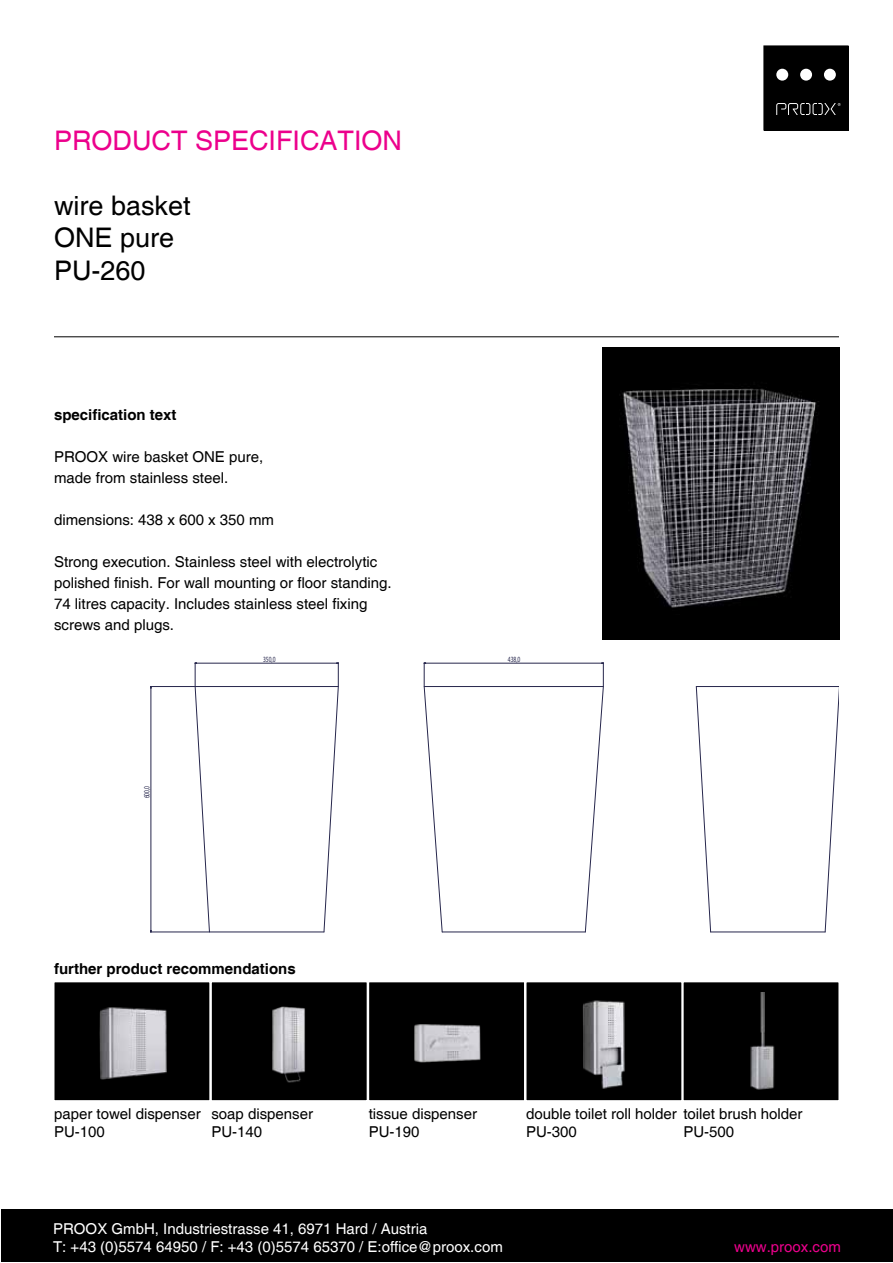
<style>
.page{position:relative;width:893px;height:1263px;background:#fff}
.page>*{position:absolute;margin:0;border:0;box-sizing:border-box;transform-origin:0 0}
.t1{font:27px/32.4px "Helvetica";color:#000}
.t2{font:27px "Helvetica";color:#ec008c}
.t3{font:15px/18px "Helvetica";color:#000}
.t4{font:15px/18px "Helvetica";color:#fff}
.t5{font:700 15px "Helvetica";color:#000}
.t6{font:15px "Helvetica";color:#ec008c}
.t7{font:7.95px "Myriad Pro";color:#26264c;scale:.7 1}
</style>
<div class="page">
<div style="left:211px;top:982px;width:156px;height:119px;background:#000"></div>
<div style="left:211px;top:981px;width:157px;height:120px;border:1px solid #fff"></div>
<div style="left:369px;top:982px;width:155px;height:119px;background:#000"></div>
<div style="left:368px;top:981px;width:157px;height:120px;border:1px solid #fff"></div>
<div style="left:526px;top:982px;width:156px;height:119px;background:#000"></div>
<div style="left:526px;top:981px;width:156px;height:120px;border:1px solid #fff"></div>
<div style="left:683px;top:982px;width:156px;height:119px;background:#000"></div>
<div style="left:683px;top:981px;width:156px;height:120px;border:1px solid #fff"></div>
<img style="left:603px;top:347px;width:236px;height:292px">
<div style="left:1px;top:1210px;width:891px;height:52px;background:#000"></div>
<div style="left:54px;top:982px;width:156px;height:119px;background:#000"></div>
<div style="left:54px;top:981px;width:156px;height:120px;border:1px solid #fff"></div>
<img style="left:272px;top:1006px;width:33px;height:77px">
<img style="left:99px;top:1007px;width:68px;height:73px">
<img style="left:583px;top:1000px;width:42px;height:89px">
<img style="left:750px;top:993px;width:25px;height:97px">
<img style="left:414px;top:1024px;width:67px;height:39px">
<hr style="left:442px;top:932px;width:143px;height:1px;background:#26264c">
<hr style="left:424px;top:686px;width:179px;height:1px;background:#26264c">
<svg style="left:825px;top:687px;width:14px;height:245px"></svg>
<hr style="left:711px;top:932px;width:114px;height:1px;background:#26264c">
<svg style="left:696px;top:687px;width:15px;height:245px"></svg>
<hr style="left:696px;top:686px;width:143px;height:1px;background:#26264c">
<hr style="left:209px;top:932px;width:115px;height:1px;background:#26264c">
<hr style="left:195px;top:686px;width:143px;height:1px;background:#26264c">
<svg style="left:195px;top:662px;width:15px;height:270px"></svg>
<svg style="left:324px;top:662px;width:15px;height:270px"></svg>
<hr style="left:195px;top:663px;width:143px;height:1px;background:#26264c">
<hr style="left:150px;top:686px;width:45px;height:1px;background:#26264c">
<hr style="left:150px;top:931px;width:59px;height:1px;background:#26264c">
<hr style="left:151px;top:686px;width:1px;height:246px;background:#26264c">
<svg style="left:424px;top:662px;width:19px;height:270px"></svg>
<svg style="left:585px;top:662px;width:19px;height:270px"></svg>
<hr style="left:424px;top:663px;width:179px;height:1px;background:#26264c">
<hr style="left:54px;top:336px;width:785px;height:1px;background:#000">
<div style="left:764px;top:46px;width:84px;height:84px;background:#000"></div>
<svg style="left:776px;top:103px;width:65px;height:12px"></svg>
<div style="left:776px;top:69px;width:12px;height:12px;background:#fff;border-radius:50%"></div>
<div style="left:824px;top:69px;width:12px;height:12px;background:#fff;border-radius:50%"></div>
<div style="left:800px;top:69px;width:12px;height:12px;background:#fff;border-radius:50%"></div>
<h1 class="t2" style="left:54px;top:125px;width:350px">PRODUCT SPECIFICATION</h1>
<h1 class="t1" style="left:54px;top:190px;width:138px">wire basket<br>ONE pure<br>PU-260</h1>
<p class="t5" style="left:54px;top:405px;width:124px">specification text</p>
<p class="t3" style="left:54px;top:446px;width:211px;line-height:21px">PROOX wire basket ONE pure, made from stainless steel.</p>
<p class="t3" style="left:54px;top:511px;width:222px">dimensions: 438 x 600 x 350 mm</p>
<p class="t3" style="left:54px;top:551px;width:339px;line-height:21px">Strong execution. Stainless steel with electrolytic polished finish. For wall mounting or floor standing.<br>74 litres capacity. Includes stainless steel fixing screws and plugs.</p>
<p class="t7" style="left:142px;top:798px;width:19px;rotate:-90deg">600,0</p>
<p class="t7" style="left:263px;top:654px;width:19px">350,0</p>
<p class="t5" style="left:54px;top:960px;width:243px">further product recommendations</p>
<p class="t7" style="left:508px;top:654px;width:19px">438,0</p>
<p class="t3" style="left:54px;top:1105px;width:148px">paper towel dispenser<br>PU-100</p>
<p class="t3" style="left:526px;top:1105px;width:278px">double toilet roll holder toilet brush holder<br>PU-300</p>
<p class="t3" style="left:211px;top:1105px;width:103px">soap dispenser<br>PU-140</p>
<p class="t3" style="left:369px;top:1105px;width:110px">tissue dispenser<br>PU-190</p>
<p class="t3" style="left:683px;top:1123px;width:52px">PU-500</p>
<p class="t4" style="left:53px;top:1220px;width:451px">PROOX GmbH, Industriestrasse 41, 6971 Hard / Austria<br>T: +43 (0)5574 64950 / F: +43 (0)5574 65370 / E:office@proox.com</p>
<p class="t6" style="left:734px;top:1237px;width:108px">www.proox.com</p>
</div>
